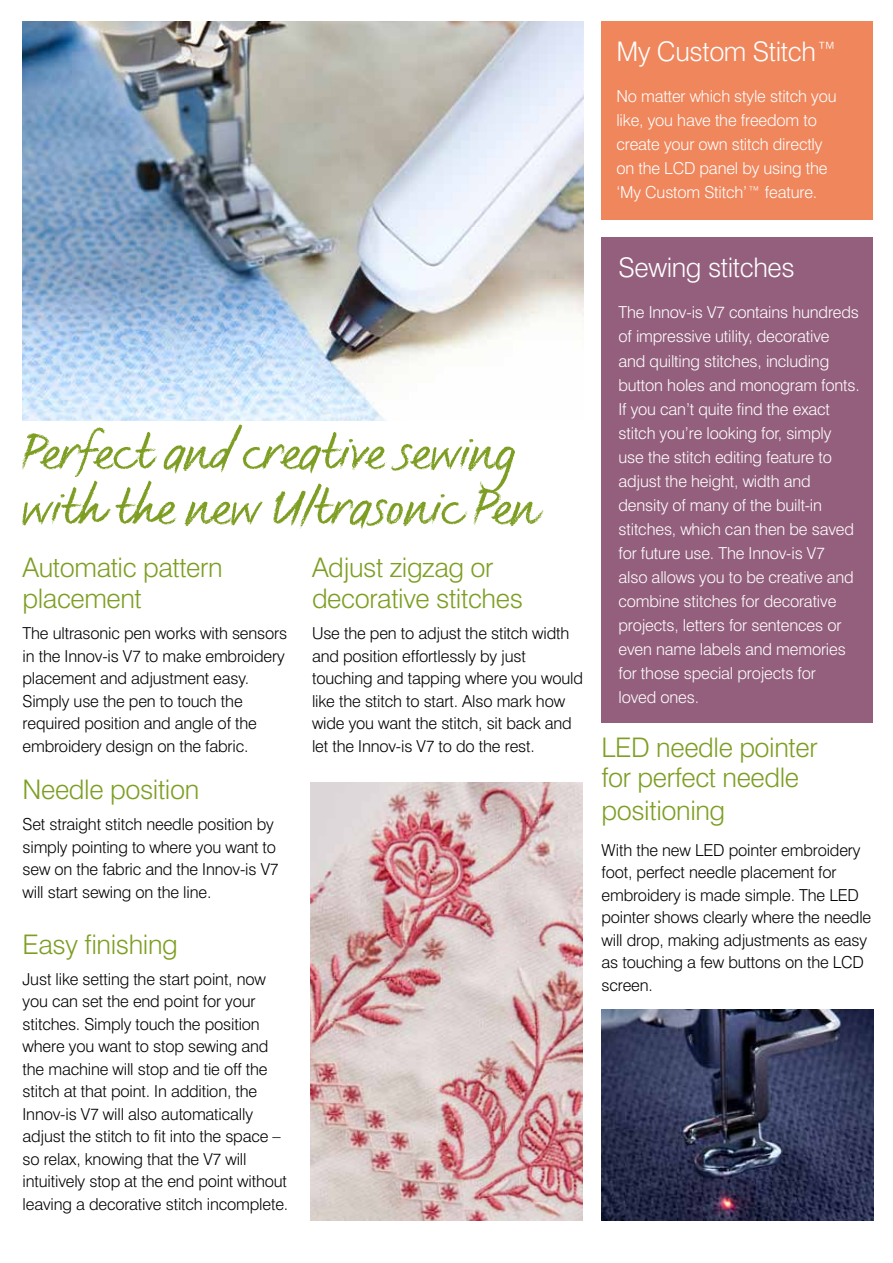
<style>
.page{position:relative;width:893px;height:1263px;background:#fff}
.page>*{position:absolute;margin:0;border:0;box-sizing:border-box;transform-origin:0 0}
.t1{font:51px/55.2px "FS Sammy";letter-spacing:-.02em;color:#7d9e22}
.t2{font:300 27px/31.5px "Swiss 721 BT";letter-spacing:-.015em;color:#7d9e22}
.t3{font:300 27px "Swiss 721 BT";letter-spacing:-.015em;color:#fff}
.t4{font:300 16.5px/22.5px "Swiss 721 BT";letter-spacing:-.01em;color:#000}
.t5{font:300 16.5px/24px "Swiss 721 BT";letter-spacing:-.01em;color:#fff}
</style>
<div class="page">
<div style="left:601px;top:238px;width:272px;height:485px;background:#935f7d"></div>
<div style="left:601px;top:21px;width:272px;height:199px;background:#ef865c"></div>
<img style="left:23px;top:21px;width:560px;height:400px">
<img style="left:311px;top:782px;width:271px;height:438px">
<img style="left:601px;top:1010px;width:272px;height:210px">
<h2 class="t3" style="left:616px;top:35px;width:223px">My Custom Stitch™</h2>
<p class="t5" style="left:616px;top:84px;width:222px">No matter which style stitch you like, you have the freedom to create your own stitch directly on the LCD panel by using the ‘My Custom Stitch’™ feature.</p>
<h1 class="t1" style="left:20px;top:423px;width:519px">Perfect and creative sewing with the new Ultrasonic Pen</h1>
<h2 class="t2" style="left:23px;top:551px;width:202px">Automatic pattern placement</h2>
<p class="t4" style="left:23px;top:622px;width:266px">The ultrasonic pen works with sensors in the Innov-is V7 to make embroidery placement and adjustment easy.<br>Simply use the pen to touch the required position and angle of the embroidery design on the fabric.</p>
<h2 class="t2" style="left:23px;top:773px;width:178px">Needle position</h2>
<p class="t4" style="left:23px;top:813px;width:258px">Set straight stitch needle position by simply pointing to where you want to sew on the fabric and the Innov-is V7 will start sewing on the line.</p>
<h2 class="t2" style="left:23px;top:928px;width:157px">Easy finishing</h2>
<p class="t4" style="left:23px;top:967px;width:267px">Just like setting the start point, now you can set the end point for your stitches. Simply touch the position where you want to stop sewing and the machine will stop and tie off the stitch at that point. In addition, the Innov-is V7 will also automatically adjust the stitch to fit into the space – so relax, knowing that the V7 will intuitively stop at the end point without leaving a decorative stitch incomplete.</p>
<h2 class="t2" style="left:312px;top:551px;width:212px">Adjust zigzag or decorative stitches</h2>
<p class="t4" style="left:312px;top:622px;width:272px">Use the pen to adjust the stitch width and position effortlessly by just touching and tapping where you would like the stitch to start. Also mark how wide you want the stitch, sit back and let the Innov-is V7 to do the rest.</p>
<h2 class="t3" style="left:618px;top:251px;width:178px">Sewing stitches</h2>
<p class="t5" style="left:618px;top:300px;width:243px">The Innov-is V7 contains hundreds of impressive utility, decorative and quilting stitches, including button holes and monogram fonts.<br>If you can’t quite find the exact stitch you’re looking for, simply use the stitch editing feature to adjust the height, width and density of many of the built-in stitches, which can then be saved for future use. The Innov-is V7<br>also allows you to be creative and combine stitches for decorative projects, letters for sentences or even name labels and memories for those special projects for<br>loved ones.</p>
<h2 class="t2" style="left:601px;top:732px;width:218px;line-height:30px">LED needle pointer for perfect needle</h2>
<h2 class="t2" style="left:601px;top:795px;width:125px">positioning</h2>
<p class="t4" style="left:601px;top:838px;width:271px">With the new LED pointer embroidery foot, perfect needle placement for embroidery is made simple. The LED pointer shows clearly where the needle will drop, making adjustments as easy as touching a few buttons on the LCD screen.</p>
</div>
